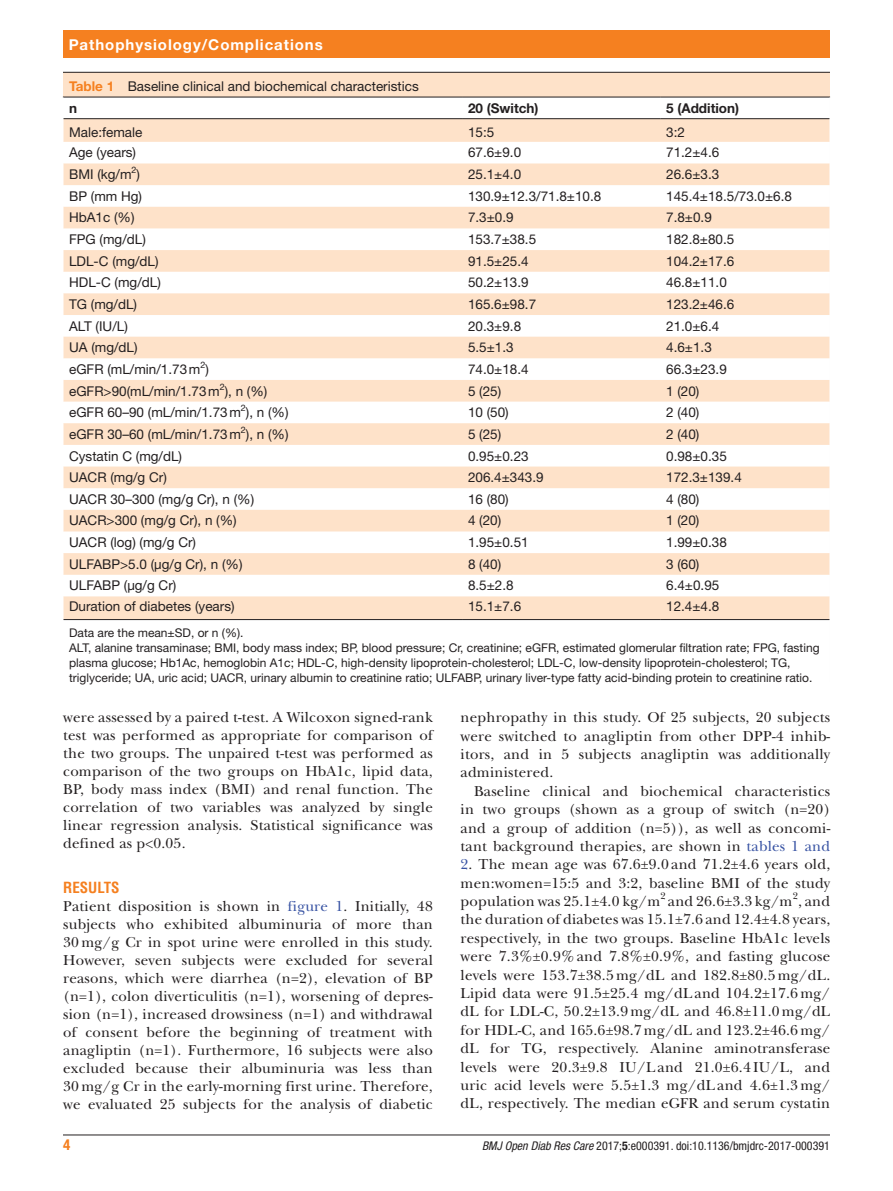
<style>
.page{position:relative;width:893px;height:1191px;background:#fff}
.page>*{position:absolute;margin:0;border:0;box-sizing:border-box;transform-origin:0 0}
.t1{font:15px/18px "New Baskerville";letter-spacing:.015em;color:#231f20;text-align:justify}
.t2{font:700 15px "Helvetica Neue LT Std";letter-spacing:.065em;color:#fff}
.t3{font:700 condensed 15px "Helvetica";color:#f58020}
.t4{font:700 condensed 15px "Helvetica Neue LT Std";color:#f58020}
.t5{font:13.5px/22px "Helvetica Neue LT Std";color:#231f20}
.t6{font:700 13.5px "Helvetica Neue LT Std";color:#231f20}
.t7{font:12px/15px "Helvetica Neue LT Std";color:#231f20}
.t8{font:condensed 12px "Helvetica Neue LT Std";color:#231f20}
.t9{font:9.9px "New Baskerville";color:#231f20}
.t10{font:9px "Helvetica Neue LT Std";color:#231f20}
.s1{font-weight:700;color:#f58020}
.s2{font-weight:700}
.s3{font-size:13.5px}
.s4{color:#3853a3}
.s5{font-style:italic}
</style>
<div class="page">
<hr style="left:63px;top:1134px;width:767px;height:1px;background:#231f20">
<div style="left:63px;top:73px;width:767px;height:609px;background:#fee2c9"></div>
<hr style="left:63px;top:72px;width:767px;height:1px;background:#231f20">
<svg style="left:64px;top:98px;width:766px;height:583px;fill:#fff"></svg>
<hr style="left:63px;top:97px;width:399px;height:1px;background:#231f20">
<hr style="left:63px;top:118px;width:399px;height:1px;background:#231f20">
<hr style="left:462px;top:97px;width:198px;height:1px;background:#231f20">
<hr style="left:462px;top:118px;width:198px;height:1px;background:#231f20">
<hr style="left:660px;top:97px;width:170px;height:1px;background:#231f20">
<hr style="left:660px;top:118px;width:170px;height:1px;background:#231f20">
<hr style="left:462px;top:619px;width:198px;height:1px;background:#231f20">
<hr style="left:63px;top:619px;width:399px;height:1px;background:#231f20">
<hr style="left:660px;top:619px;width:170px;height:1px;background:#231f20">
<svg style="left:63px;top:97px;width:1px;height:522px"></svg>
<hr style="left:63px;top:619px;width:1px;height:63px;background:#fff">
<hr style="left:63px;top:636px;width:767px;height:2px;background:#fff">
<hr style="left:63px;top:681px;width:767px;height:2px;background:#fff">
<div style="left:63px;top:31px;width:767px;height:27px;background:#f58020"></div>
<p class="t2" style="left:69px;top:35px;width:256px">Pathophysiology/Complications</p>
<p class="t5" style="left:69px;top:75px;width:351px"><span class="s1">Table 1</span> Baseline clinical and biochemical characteristics <span class="s2">n</span></p>
<p class="t6" style="left:468px;top:99px;width:72px">20 (Switch)</p>
<p class="t6" style="left:666px;top:99px;width:74px">5 (Addition)</p>
<p class="t5" style="left:69px;top:121px;width:75px">Male:female</p>
<p class="t5" style="left:468px;top:121px;width:28px">15:5</p>
<p class="t5" style="left:666px;top:121px;width:20px">3:2</p>
<p class="t5" style="left:69px;top:141px;width:68px">Age (years)</p>
<p class="t5" style="left:468px;top:141px;width:55px">67.6±9.0</p>
<p class="t5" style="left:666px;top:141px;width:55px">71.2±4.6</p>
<p class="t5" style="left:69px;top:163px;width:64px">BMI (kg/m</p>
<p class="t10" style="left:132px;top:164px;width:10px">2<span class="s3">)</span></p>
<p class="t5" style="left:468px;top:163px;width:55px">25.1±4.0</p>
<p class="t5" style="left:666px;top:163px;width:55px">26.6±3.3</p>
<p class="t5" style="left:69px;top:185px;width:75px">BP (mm Hg)</p>
<p class="t5" style="left:468px;top:185px;width:135px">130.9±12.3/71.8±10.8</p>
<p class="t5" style="left:666px;top:185px;width:127px">145.4±18.5/73.0±6.8</p>
<p class="t5" style="left:69px;top:206px;width:67px">HbA1c (%)</p>
<p class="t5" style="left:468px;top:206px;width:47px">7.3±0.9</p>
<p class="t5" style="left:666px;top:206px;width:47px">7.8±0.9</p>
<p class="t5" style="left:69px;top:228px;width:78px">FPG (mg/dL)</p>
<p class="t5" style="left:468px;top:228px;width:70px">153.7±38.5</p>
<p class="t5" style="left:666px;top:228px;width:70px">182.8±80.5</p>
<p class="t5" style="left:69px;top:250px;width:91px">LDL-C (mg/dL)</p>
<p class="t5" style="left:468px;top:250px;width:62px">91.5±25.4</p>
<p class="t5" style="left:666px;top:250px;width:70px">104.2±17.6</p>
<p class="t5" style="left:69px;top:271px;width:93px">HDL-C (mg/dL)</p>
<p class="t5" style="left:468px;top:271px;width:62px">50.2±13.9</p>
<p class="t5" style="left:666px;top:271px;width:62px">46.8±11.0</p>
<p class="t5" style="left:69px;top:293px;width:70px">TG (mg/dL)</p>
<p class="t5" style="left:468px;top:293px;width:70px">165.6±98.7</p>
<p class="t5" style="left:666px;top:293px;width:70px">123.2±46.6</p>
<p class="t5" style="left:69px;top:315px;width:60px">ALT (IU/L)</p>
<p class="t5" style="left:468px;top:315px;width:55px">20.3±9.8</p>
<p class="t5" style="left:666px;top:315px;width:55px">21.0±6.4</p>
<p class="t5" style="left:69px;top:336px;width:70px">UA (mg/dL)</p>
<p class="t5" style="left:468px;top:336px;width:47px">5.5±1.3</p>
<p class="t5" style="left:666px;top:336px;width:47px">4.6±1.3</p>
<p class="t5" style="left:69px;top:358px;width:133px">eGFR (mL/min/1.73m</p>
<p class="t10" style="left:200px;top:359px;width:10px">2<span class="s3">)</span></p>
<p class="t5" style="left:468px;top:358px;width:62px">74.0±18.4</p>
<p class="t5" style="left:666px;top:358px;width:62px">66.3±23.9</p>
<p class="t5" style="left:69px;top:379px;width:200px">eGFR&gt;90(mL/min/1.73m<sup>2</sup>), n (%)</p>
<p class="t5" style="left:468px;top:379px;width:35px">5 (25)</p>
<p class="t5" style="left:666px;top:379px;width:35px">1 (20)</p>
<p class="t5" style="left:69px;top:401px;width:221px">eGFR 60–90 (mL/min/1.73m<sup>2</sup>), n (%)</p>
<p class="t5" style="left:468px;top:401px;width:42px">10 (50)</p>
<p class="t5" style="left:666px;top:401px;width:35px">2 (40)</p>
<p class="t5" style="left:69px;top:423px;width:221px">eGFR 30–60 (mL/min/1.73m ), n (%)</p>
<p class="t10" style="left:241px;top:424px;width:6px">2</p>
<p class="t5" style="left:468px;top:423px;width:35px">5 (25)</p>
<p class="t5" style="left:666px;top:423px;width:35px">2 (40)</p>
<p class="t5" style="left:69px;top:444px;width:115px">Cystatin C (mg/dL)</p>
<p class="t5" style="left:468px;top:444px;width:62px">0.95±0.23</p>
<p class="t5" style="left:666px;top:444px;width:62px">0.98±0.35</p>
<p class="t5" style="left:69px;top:466px;width:99px">UACR (mg/g Cr)</p>
<p class="t5" style="left:468px;top:466px;width:77px">206.4±343.9</p>
<p class="t5" style="left:666px;top:466px;width:77px">172.3±139.4</p>
<p class="t5" style="left:69px;top:488px;width:187px">UACR 30–300 (mg/g Cr), n (%)</p>
<p class="t5" style="left:468px;top:488px;width:42px">16 (80)</p>
<p class="t5" style="left:666px;top:488px;width:35px">4 (80)</p>
<p class="t5" style="left:69px;top:509px;width:169px">UACR&gt;300 (mg/g Cr), n (%)</p>
<p class="t5" style="left:468px;top:509px;width:35px">4 (20)</p>
<p class="t5" style="left:666px;top:509px;width:35px">1 (20)</p>
<p class="t5" style="left:69px;top:531px;width:128px">UACR (log) (mg/g Cr)</p>
<p class="t5" style="left:468px;top:531px;width:62px">1.95±0.51</p>
<p class="t5" style="left:666px;top:531px;width:62px">1.99±0.38</p>
<p class="t5" style="left:69px;top:553px;width:175px">ULFABP&gt;5.0 (μg/g Cr), n (%)</p>
<p class="t5" style="left:468px;top:553px;width:35px">8 (40)</p>
<p class="t5" style="left:666px;top:553px;width:35px">3 (60)</p>
<p class="t5" style="left:69px;top:574px;width:109px">ULFABP (μg/g Cr)</p>
<p class="t5" style="left:468px;top:574px;width:47px">8.5±2.8</p>
<p class="t5" style="left:666px;top:574px;width:55px">6.4±0.95</p>
<p class="t5" style="left:69px;top:594px;width:167px">Duration of diabetes (years)</p>
<p class="t5" style="left:468px;top:594px;width:55px">15.1±7.6</p>
<p class="t5" style="left:666px;top:594px;width:55px">12.4±4.8</p>
<p class="t7" style="left:69px;top:625px;width:752px">Data are the mean±SD, or n (%).<br>ALT, alanine transaminase; BMI, body mass index; BP, blood pressure; Cr, creatinine; eGFR, estimated glomerular filtration rate; FPG, fasting plasma glucose; Hb1Ac, hemoglobin A1c; HDL-C, high-density lipoprotein-cholesterol; LDL-C, low-density lipoprotein-cholesterol; TG, triglyceride; UA, uric acid; UACR, urinary albumin to creatinine ratio; ULFABP, urinary liver-type fatty acid-binding protein to creatinine ratio.</p>
<p class="t1" style="left:63px;top:708px;width:371px">were assessed by a paired t-test. A Wilcoxon signed-rank test was performed as appropriate for comparison of the two groups. The unpaired t-test was performed as comparison of the two groups on HbA1c, lipid data, BP, body mass index (BMI) and renal function. The correlation of two variables was analyzed by single linear regression analysis. Statistical significance was defined as p&lt;0.05.</p>
<p class="t3" style="left:63px;top:878px;width:58px">RESULTS</p>
<p class="t1" style="left:63px;top:897px;width:371px">Patient disposition is shown in <span class="s4">figure 1</span>. Initially, 48 subjects who exhibited albuminuria of more than 30 mg/g Cr in spot urine were enrolled in this study.<br>However, seven subjects were excluded for several reasons, which were diarrhea (n=2), elevation of BP (n=1), colon diverticulitis (n=1), worsening of depres&shy;sion (n=1), increased drowsiness (n=1) and withdrawal of consent before the beginning of treatment with anagliptin (n=1). Furthermore, 16 subjects were also excluded because their albuminuria was less than 30 mg/g Cr in the early-morning first urine. Therefore, we evaluated 25 subjects for the analysis of diabetic</p>
<p class="t1" style="left:461px;top:708px;width:371px">nephropathy in this study. Of 25 subjects, 20 subjects were switched to anagliptin from other DPP-4 inhib&shy;itors, and in 5 subjects anagliptin was additionally administered.</p>
<p class="t1" style="left:461px;top:782px;width:371px;text-indent:14px">Baseline clinical and biochemical characteristics in two groups (shown as a group of switch (n=20) and a group of addition (n=5)), as well as concomi&shy;tant background therapies, are shown in <span class="s4">tables 1 and</span></p>
<p class="t1" style="left:461px;top:855px;width:371px"><span class="s4">2</span>. The mean age was 67.6±9.0 and 71.2±4.6 years old, men:women=15:5 and 3:2, baseline BMI of the study population was 25.1±4.0 kg/m</p>
<p class="t9" style="left:793px;top:890px;width:7px">2</p>
<p class="t1" style="left:461px;top:910px;width:371px;line-height:18.5px">the duration of diabetes was 15.1±7.6 and 12.4±4.8 years, respectively, in the two groups. Baseline HbA1c levels were 7.3%±0.9% and 7.8%±0.9%, and fasting glucose levels were 153.7±38.5 mg/dL and 182.8±80.5 mg/dL.<br>Lipid data were 91.5±25.4 mg/dLand 104.2±17.6 mg/ dL for LDL-C, 50.2±13.9 mg/dL and 46.8±11.0 mg/dL for HDL-C, and 165.6±98.7 mg/dL and 123.2±46.6 mg/ dL for TG, respectively. Alanine aminotransferase levels were 20.3±9.8 IU/Land 21.0±6.4 IU/L, and uric acid levels were 5.5±1.3 mg/dL and 4.6±1.3 mg/ dL, respectively. The median eGFR and serum cystatin</p>
<p class="t9" style="left:660px;top:890px;width:7px">2</p>
<p class="t1" style="left:668px;top:892px;width:164px">and 26.6±3.3 kg/m , and</p>
<p class="t4" style="left:63px;top:1135px;width:9px">4</p>
<p class="t8" style="left:482px;top:1138px;width:349px"><span class="s5">BMJ Open Diab Res Care</span> 2017;<span class="s2">5</span>:e000391. doi:10.1136/bmjdrc-2017-000391</p>
</div>
